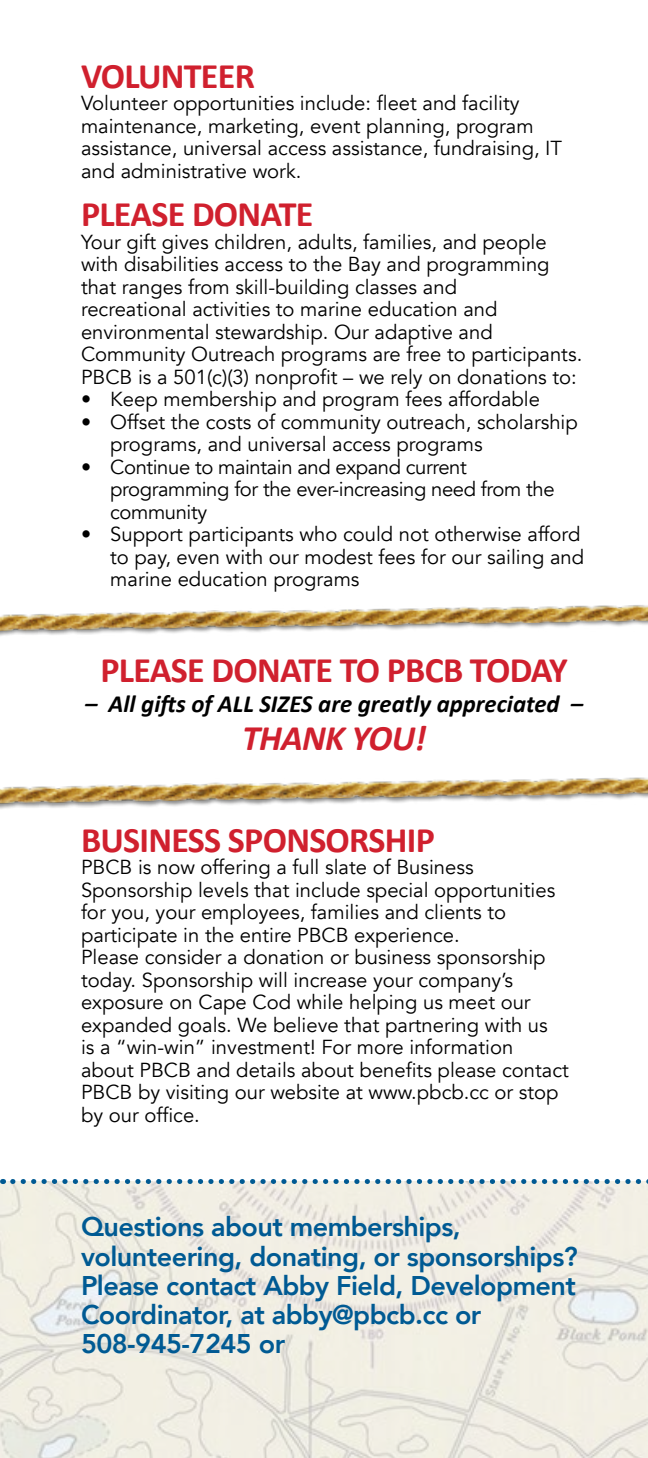
<style>
.page{position:relative;width:648px;height:1458px;background:#fff}
.page>*{position:absolute;margin:0;border:0;box-sizing:border-box;transform-origin:0 0}
.t1{font:700 36px "Calibri";letter-spacing:-.02em;color:#d0202e}
.t2{font:italic 700 36px "Calibri";letter-spacing:-.02em;color:#d0202e}
.t3{font:800 27px/29.2px "Avenir";letter-spacing:-.02em;color:#005a93}
.t4{font:italic 700 24.75px "Calibri";color:#000}
.t5{font:20.25px/22.5px "Avenir";color:#000}
.t6{font:20.25px/22.5px "Avenir";letter-spacing:-.02em;color:#000}
</style>
<div class="page">
<img style="left:0;top:1182px;width:648px;height:276px">
<div style="left:0;top:603px;width:648px;height:34px;background:#000;opacity:.45"></div>
<img style="left:0;top:603px;width:648px;height:28px">
<svg style="left:13px;top:1179px;width:635px;height:5px"></svg>
<div style="left:0;top:776px;width:648px;height:34px;background:#000;opacity:.45"></div>
<img style="left:0;top:776px;width:648px;height:28px">
<h1 class="t1" style="left:81px;top:53px;width:175px">VOLUNTEER</h1>
<p class="t5" style="left:81px;top:92px;width:483px">Volunteer opportunities include: fleet and facility maintenance, marketing, event planning, program assistance, universal access assistance, fundraising, IT and administrative work.</p>
<h1 class="t1" style="left:81px;top:192px;width:234px">PLEASE DONATE</h1>
<p class="t5" style="left:81px;top:231px;width:503px">Your gift gives children, adults, families, and people with disabilities access to the Bay and programming that ranges from skill-building classes and<br>recreational activities to marine education and environmental stewardship. Our adaptive and Community Outreach programs are free to participants.<br>PBCB is a 501(c)(3) nonprofit – we rely on donations to:</p>
<p class="t5" style="left:81px;top:388px;width:461px">• Keep membership and program fees affordable</p>
<p class="t5" style="left:110px;top:411px;width:469px;text-indent:-29px">• Offset the costs of community outreach, scholarship programs, and universal access programs</p>
<p class="t6" style="left:110px;top:456px;width:446px;text-indent:-29px">• Continue to maintain and expand current programming for the ever-increasing need from the community</p>
<p class="t5" style="left:110px;top:523px;width:476px;text-indent:-29px">• Support participants who could not otherwise afford to pay, even with our modest fees for our sailing and marine education programs</p>
<h1 class="t1" style="left:100px;top:647px;width:469px">PLEASE DONATE TO PBCB TODAY</h1>
<p class="t4" style="left:85px;top:689px;width:500px">– All gifts of ALL SIZES are greatly appreciated –</p>
<h1 class="t2" style="left:242px;top:716px;width:186px">THANK YOU!</h1>
<h1 class="t1" style="left:81px;top:817px;width:355px">BUSINESS SPONSORSHIP</h1>
<p class="t5" style="left:81px;top:856px;width:489px">PBCB is now offering a full slate of Business Sponsorship levels that include special opportunities for you, your employees, families and clients to participate in the entire PBCB experience.<br>Please consider a donation or business sponsorship today. Sponsorship will increase your company’s exposure on Cape Cod while helping us meet our expanded goals. We believe that partnering with us<br>is a “win-win” investment! For more information about PBCB and details about benefits please contact PBCB by visiting our website at www.pbcb.cc or stop by our office.</p>
<h2 class="t3" style="left:81px;top:1212px;width:498px">Questions about memberships, volunteering, donating, or sponsorships?<br>Please contact Abby Field, Development<br>Coordinator, at abby@pbcb.cc or<br>508-945-7245 or</h2>
</div>
